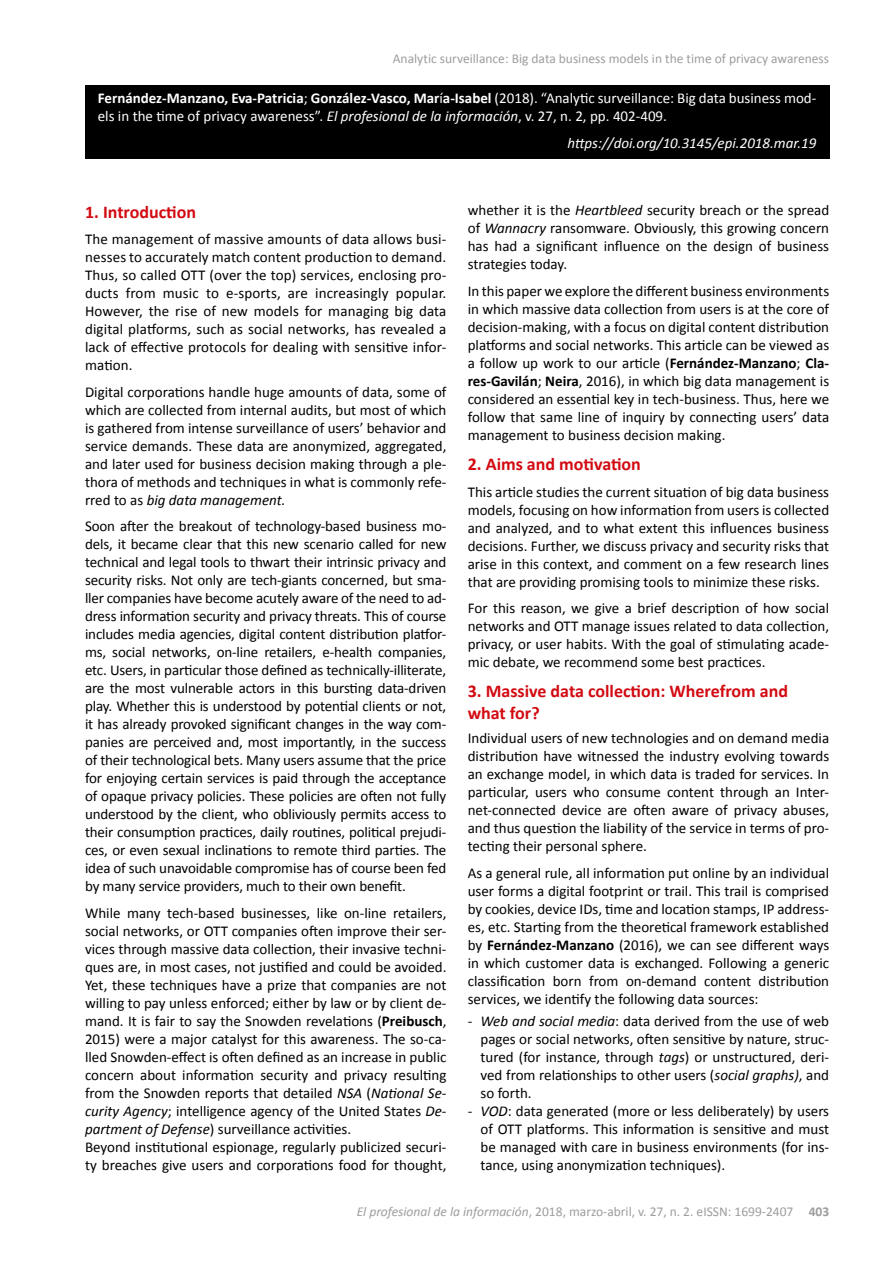
<style>
.page{position:relative;width:893px;height:1263px;background:#fff}
.page>*{position:absolute;margin:0;border:0;box-sizing:border-box;transform-origin:0 0}
.t1{font:700 18px/21.6px "Calibri";color:#d20a11}
.t2{font:15px/18px "Calibri";color:#000;text-align:justify}
.t3{font:15px/18px "Calibri";color:#fff}
.t4{font:italic 15px "Calibri";color:#fff}
.t5{font:13.5px "Calibri";color:#9d9d9c}
.s1{font-weight:700}
.s2{font-style:italic}
</style>
<div class="page">
<div style="left:85px;top:85px;width:744px;height:74px;background:#000"></div>
<p class="t5" style="left:393px;top:50px;width:438px">Analytic surveillance: Big data business models in the time of privacy awareness</p>
<p class="t3" style="left:98px;top:89px;width:720px"><span class="s1">Fernández-Manzano, Eva-Patricia</span>; <span class="s1">González-Vasco, Mar</span>í<span class="s1">a-Isabel</span> (2018). “Analytic surveillance: Big data business mod&shy;els in the time of privacy awareness”. <span class="s2">El profesional de la información</span>, v. 27, n. 2, pp. 402-409.</p>
<p class="t4" style="left:567px;top:133px;width:250px">https://doi.org/10.3145/epi.2018.mar.19</p>
<p class="t1" style="left:85px;top:201px;width:113px">1. Introduction</p>
<p class="t2" style="left:85px;top:230px;width:363px">The management of massive amounts of data allows busi&shy;nesses to accurately match content production to demand.<br>Thus, so called OTT (over the top) services, enclosing pro&shy;ducts from music to e-sports, are increasingly popular.<br>However, the rise of new models for managing big data digital platforms, such as social networks, has revealed a lack of effective protocols for dealing with sensitive infor&shy;mation.</p>
<p class="t2" style="left:85px;top:383px;width:363px">Digital corporations handle huge amounts of data, some of which are collected from internal audits, but most of which is gathered from intense surveillance of users’ behavior and service demands. These data are anonymized, aggregated, and later used for business decision making through a ple&shy;thora of methods and techniques in what is commonly refe&shy;rred to as <span class="s2">big data management.</span></p>
<p class="t2" style="left:85px;top:517px;width:363px">Soon after the breakout of technology-based business mo&shy;dels, it became clear that this new scenario called for new technical and legal tools to thwart their intrinsic privacy and security risks. Not only are tech-giants concerned, but sma&shy;ller companies have become acutely aware of the need to ad&shy;dress information security and privacy threats. This of course includes media agencies, digital content distribution platfor&shy;ms, social networks, on-line retailers, e-health companies, etc. Users, in particular those defined as technically-illiterate, are the most vulnerable actors in this bursting data-driven play. Whether this is understood by potential clients or not, it has already provoked significant changes in the way com&shy;panies are perceived and, most importantly, in the success of their technological bets. Many users assume that the price for enjoying certain services is paid through the acceptance of opaque privacy policies. These policies are often not fully understood by the client, who obliviously permits access to their consumption practices, daily routines, political prejudi&shy;ces, or even sexual inclinations to remote third parties. The idea of such unavoidable compromise has of course been fed by many service providers, much to their own benefit.</p>
<p class="t2" style="left:85px;top:904px;width:363px;text-align:left">While many tech-based businesses, like on-line retailers, social networks, or OTT companies often improve their ser&shy;vices through massive data collection, their invasive techni&shy;ques are, in most cases, not justified and could be avoided.<br>Yet, these techniques have a prize that companies are not willing to pay unless enforced; either by law or by client de&shy;mand. It is fair to say the Snowden revelations (<span class="s1">Preibusch</span>, 2015) were a major catalyst for this awareness. The so-ca&shy;lled Snowden-effect is often defined as an increase in public concern about information security and privacy resulting from the Snowden reports that detailed <span class="s2">NSA</span> (<span class="s2">National Se&shy;curity Agency</span>; intelligence agency of the United States <span class="s2">De&shy;partment of Defense</span>) surveillance activities.<br>Beyond institutional espionage, regularly publicized securi&shy;ty breaches give users and corporations food for thought,</p>
<p class="t2" style="left:468px;top:201px;width:363px">whether it is the <span class="s2">Heartbleed</span> security breach or the spread of <span class="s2">Wannacry</span> ransomware. Obviously, this growing concern has had a significant influence on the design of business strategies today.</p>
<p class="t2" style="left:468px;top:282px;width:363px">In this paper we explore the different business environments in which massive data collection from users is at the core of decision-making, with a focus on digital content distribution platforms and social networks. This article can be viewed as a follow up work to our article (<span class="s1">Fernández-Manzano</span>; <span class="s1">Cla&shy;res-Gavilán</span>; <span class="s1">Neira</span>, 2016), in which big data management is considered an essential key in tech-business. Thus, here we follow that same line of inquiry by connecting users’ data management to business decision making.</p>
<p class="t1" style="left:468px;top:453px;width:175px">2. Aims and motivation</p>
<p class="t2" style="left:468px;top:483px;width:363px">This article studies the current situation of big data business models, focusing on how information from users is collected and analyzed, and to what extent this influences business decisions. Further, we discuss privacy and security risks that arise in this context, and comment on a few research lines that are providing promising tools to minimize these risks.</p>
<p class="t2" style="left:468px;top:599px;width:363px">For this reason, we give a brief description of how social networks and OTT manage issues related to data collection, privacy, or user habits. With the goal of stimulating acade&shy;mic debate, we recommend some best practices.</p>
<p class="t1" style="left:468px;top:680px;width:322px">3. Massive data collection: Wherefrom and what for?</p>
<p class="t2" style="left:468px;top:729px;width:363px">Individual users of new technologies and on demand media distribution have witnessed the industry evolving towards an exchange model, in which data is traded for services. In particular, users who consume content through an Inter&shy;net-connected device are often aware of privacy abuses, and thus question the liability of the service in terms of pro&shy;tecting their personal sphere.</p>
<p class="t2" style="left:468px;top:864px;width:363px">As a general rule, all information put online by an individual user forms a digital footprint or trail. This trail is comprised by cookies, device IDs, time and location stamps, IP address&shy;es, etc. Starting from the theoretical framework established by <span class="s1">Fernández-Manzano</span> (2016), we can see different ways in which customer data is exchanged. Following a generic classification born from on-demand content distribution services, we identify the following data sources:</p>
<p class="t2" style="left:480px;top:1012px;width:350px;text-indent:-13px"><span class="s2">- Web and social media</span>: data derived from the use of web pages or social networks, often sensitive by nature, struc&shy;tured (for instance, through <span class="s2">tags</span>) or unstructured, deri&shy;ved from relationships to other users (<span class="s2">social graphs)</span>, and so forth.</p>
<p class="t2" style="left:480px;top:1102px;width:350px;text-indent:-13px"><span class="s2">- VOD</span>: data generated (more or less deliberately) by users of OTT platforms. This information is sensitive and must be managed with care in business environments (for ins&shy;tance, using anonymization techniques).</p>
<p class="t5" style="left:357px;top:1203px;width:474px"><span class="s2">El profesional de la información</span>, 2018, marzo-abril, v. 27, n. 2. eISSN: 1699-2407 <span class="s1">403</span></p>
</div>
